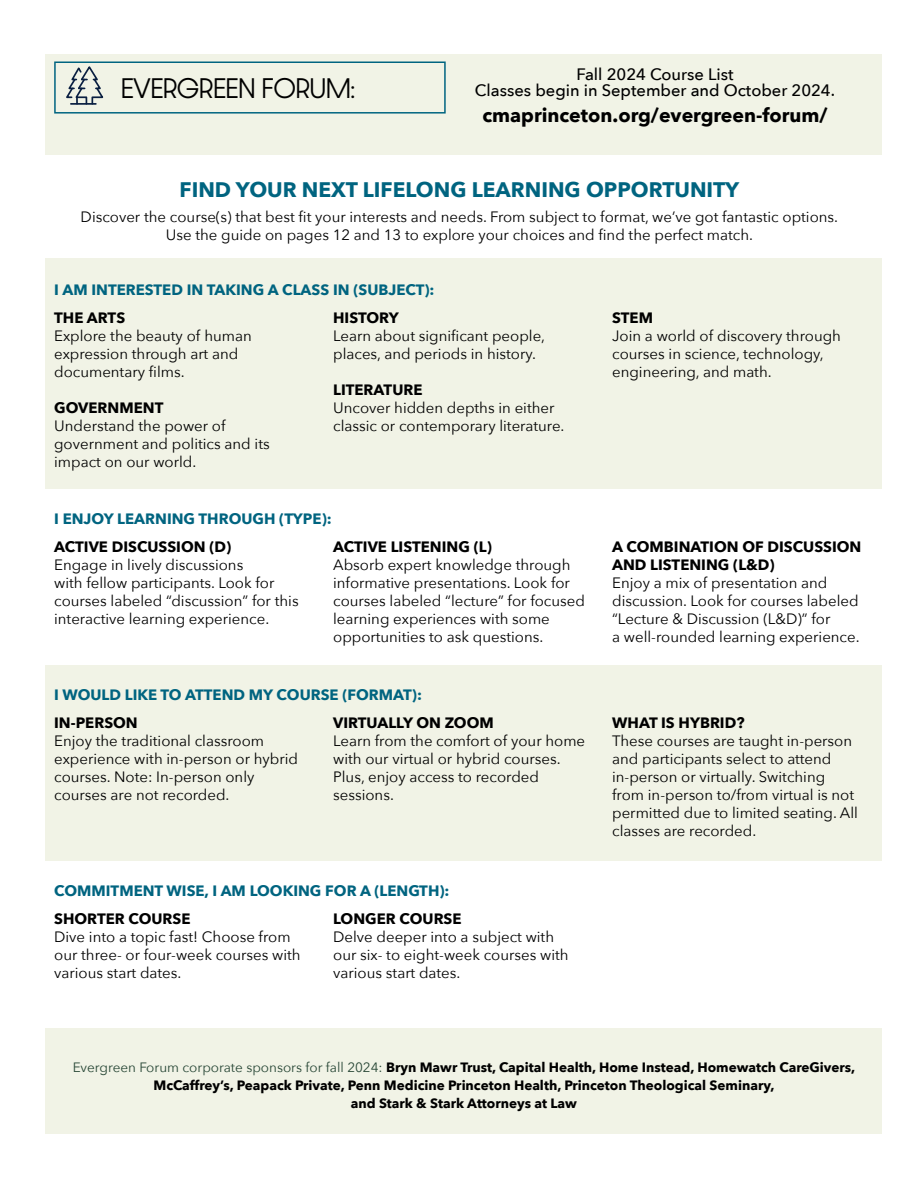
<style>
.page{position:relative;width:918px;height:1188px;background:#fff}
.page>*{position:absolute;margin:0;border:0;box-sizing:border-box;transform-origin:0 0}
.t1{font:300 24px "Dazzle Unicase";color:#000}
.t2{font:700 21px "Avenir Next";color:#006480}
.t3{font:700 19.5px "Avenir Next";color:#000}
.t4{font:500 16.5px/16.5px "Avenir Next";color:#000;text-align:center}
.t5{font:15px/18px "Avenir Next";color:#000}
.t6{font:700 15px/18px "Avenir Next";color:#000}
.t7{font:700 15px "Avenir Next";color:#006480}
.t8{font:700 13.5px/18px "Avenir Next";color:#000;text-align:center}
.s1{font-weight:400;color:#274635}
</style>
<div class="page">
<div style="left:45px;top:54px;width:837px;height:1080px;background:#f1f3e6"></div>
<div style="left:40px;top:155px;width:850px;height:103px;background:#fff"></div>
<div style="left:40px;top:490px;width:850px;height:175px;background:#fff"></div>
<div style="left:40px;top:861px;width:850px;height:166px;background:#fff"></div>
<div style="left:54px;top:62px;width:392px;height:52px;border:2px solid #006480"></div>
<svg style="left:66px;top:66px;width:38px;height:39px"></svg>
<hr style="left:71px;top:103px;width:25px;height:2px;background:#0a1f41">
<h1 class="t1" style="left:121px;top:71px;width:235px">EVERGREEN FORUM:</h1>
<p class="t4" style="left:475px;top:65px;width:362px">Fall 2024 Course List<br>Classes begin in September and October 2024.</p>
<h3 class="t3" style="left:482px;top:98px;width:347px">cmaprinceton.org/evergreen-forum/</h3>
<h2 class="t2" style="left:180px;top:171px;width:561px">FIND YOUR NEXT LIFELONG LEARNING OPPORTUNITY</h2>
<p class="t5" style="left:81px;top:207px;width:759px;text-align:center">Discover the course(s) that best fit your interests and needs. From subject to format, we’ve got fantastic options.<br>Use the guide on pages 12 and 13 to explore your choices and find the perfect match.</p>
<p class="t7" style="left:54px;top:277px;width:382px">I AM INTERESTED IN TAKING A CLASS IN (SUBJECT):</p>
<p class="t6" style="left:54px;top:309px;width:73px">THE ARTS</p>
<p class="t5" style="left:54px;top:326px;width:199px">Explore the beauty of human expression through art and documentary films.</p>
<p class="t6" style="left:54px;top:399px;width:111px">GOVERNMENT</p>
<p class="t5" style="left:54px;top:416px;width:217px">Understand the power of government and politics and its impact on our world.</p>
<p class="t6" style="left:333px;top:309px;width:67px">HISTORY</p>
<p class="t5" style="left:333px;top:326px;width:213px">Learn about significant people, places, and periods in history.</p>
<p class="t6" style="left:333px;top:381px;width:91px">LITERATURE</p>
<p class="t5" style="left:333px;top:398px;width:233px">Uncover hidden depths in either classic or contemporary literature.</p>
<p class="t7" style="left:54px;top:506px;width:279px">I ENJOY LEARNING THROUGH (TYPE):</p>
<p class="t6" style="left:54px;top:538px;width:179px">ACTIVE DISCUSSION (D)</p>
<p class="t5" style="left:54px;top:555px;width:246px">Engage in lively discussions<br>with fellow participants. Look for courses labeled “discussion” for this interactive learning experience.</p>
<p class="t6" style="left:333px;top:538px;width:160px">ACTIVE LISTENING (L)</p>
<p class="t5" style="left:333px;top:555px;width:253px">Absorb expert knowledge through informative presentations. Look for courses labeled “lecture” for focused learning experiences with some opportunities to ask questions.</p>
<p class="t7" style="left:54px;top:681px;width:369px">I WOULD LIKE TO ATTEND MY COURSE (FORMAT):</p>
<p class="t6" style="left:54px;top:713px;width:85px">IN-PERSON</p>
<p class="t5" style="left:54px;top:731px;width:246px">Enjoy the traditional classroom experience with in-person or hybrid courses. Note: In-person only courses are not recorded.</p>
<p class="t6" style="left:333px;top:713px;width:162px">VIRTUALLY ON ZOOM</p>
<p class="t5" style="left:333px;top:731px;width:253px">Learn from the comfort of your home with our virtual or hybrid courses.<br>Plus, enjoy access to recorded sessions.</p>
<p class="t7" style="left:54px;top:877px;width:397px">COMMITMENT WISE, I AM LOOKING FOR A (LENGTH):</p>
<p class="t6" style="left:54px;top:909px;width:138px">SHORTER COURSE</p>
<p class="t5" style="left:54px;top:927px;width:248px">Dive into a topic fast! Choose from our three- or four-week courses with various start dates.</p>
<p class="t6" style="left:333px;top:909px;width:130px">LONGER COURSE</p>
<p class="t5" style="left:333px;top:927px;width:237px">Delve deeper into a subject with our six- to eight-week courses with various start dates.</p>
<p class="t6" style="left:612px;top:309px;width:42px">STEM</p>
<p class="t5" style="left:612px;top:326px;width:230px">Join a world of discovery through courses in science, technology, engineering, and math.</p>
<p class="t6" style="left:612px;top:538px;width:251px">A COMBINATION OF DISCUSSION<br>AND LISTENING (L&amp;D)</p>
<p class="t5" style="left:612px;top:573px;width:249px">Enjoy a mix of presentation and discussion. Look for courses labeled “Lecture &amp; Discussion (L&amp;D)” for<br>a well-rounded learning experience.</p>
<p class="t6" style="left:612px;top:713px;width:134px">WHAT IS HYBRID?</p>
<p class="t5" style="left:612px;top:731px;width:247px">These courses are taught in-person and participants select to attend in-person or virtually. Switching from in-person to/from virtual is not permitted due to limited seating. All classes are recorded.</p>
<p class="t8" style="left:73px;top:1058px;width:784px"><span class="s1">Evergreen Forum corporate sponsors for fall 2024:</span> Bryn Mawr Trust, Capital Health, Home Instead, Homewatch CareGivers,<br>McCaffrey’s, Peapack Private, Penn Medicine Princeton Health, Princeton Theological Seminary,<br>and Stark &amp; Stark Attorneys at Law</p>
</div>
